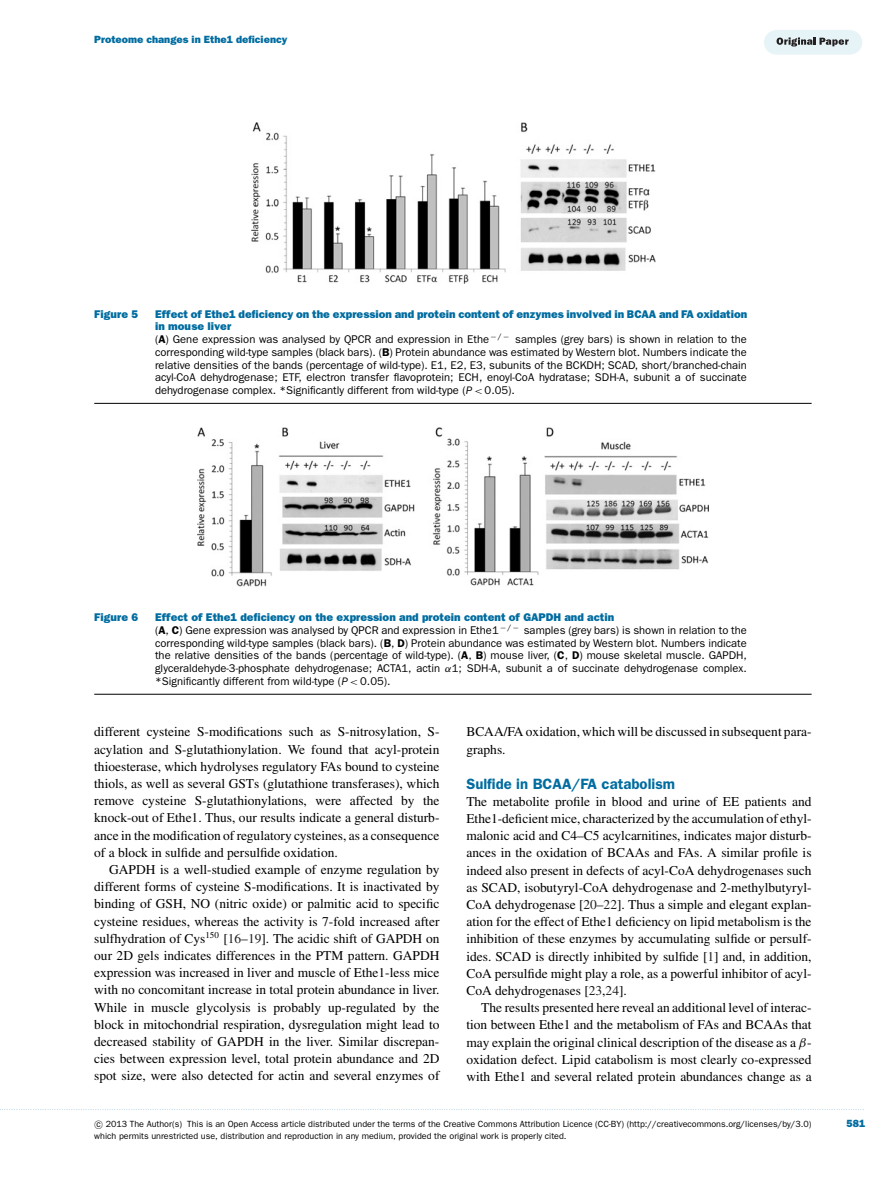
<style>
.page{position:relative;width:893px;height:1183px;background:#fff}
.page>*{position:absolute;margin:0;border:0;box-sizing:border-box;transform-origin:0 0}
.t1{font:600 15px "Franklin Gothic";color:#006ca0}
.t2{font:13.5px/17.2px "Times";color:#000;text-align:justify}
.t3{font:11.25px/12.8px "Franklin Gothic";color:#000}
.t4{font:800 11.25px "Franklin Gothic";color:#006ca0}
.t5{font:800 10.5px "Franklin Gothic";color:#006ca0}
.t6{font:9px/12px "Franklin Gothic";color:#000}
.s1{font-weight:800;color:#006ca0}
.s2{font-weight:600}
.s3{font-style:italic}
.s4{font-family:"RMTMI"}
.s5{color:#231f20}
.s6{font-family:"CMSY10"}
</style>
<div class="page">
<div style="left:764px;top:30px;width:98px;height:25px;background:#e7f4f7;border-radius:12px"></div>
<div style="left:763px;top:30px;width:100px;height:25px;border:1px solid #fff;border-radius:13px"></div>
<svg style="left:776px;top:37px;width:73px;height:9px"></svg>
<img style="left:251px;top:123px;width:404px;height:160px">
<hr style="left:94px;top:403px;width:718px;height:1px;background:#000">
<img style="left:198px;top:427px;width:510px;height:159px">
<hr style="left:94px;top:693px;width:718px;height:1px;background:#000">
<p class="t5" style="left:94px;top:36px;width:195px">Proteome changes in Ethe1 deficiency</p>
<p class="t4" style="left:94px;top:310px;width:45px">Figure 5</p>
<p class="t3" style="left:155px;top:308px;width:594px"><span class="s1">Effect of Ethe1 deficiency on the expression and protein content of enzymes involved in BCAA and FA oxidation in mouse liver<br></span>(<span class="s2">A</span>) Gene expression was analysed by QPCR and expression in Ethe <sup>−</sup> <sup>/</sup> <sup>−</sup> samples (grey bars) is shown in relation to the corresponding wild-type samples (black bars). (<span class="s2">B</span>) Protein abundance was estimated by Western blot. Numbers indicate the relative densities of the bands (percentage of wild-type). E1, E2, E3, subunits of the BCKDH; SCAD, short/branched-chain acyl-CoA dehydrogenase; ETF, electron transfer flavoprotein; ECH, enoyl-CoA hydratase; SDH-A, subunit a of succinate dehydrogenase complex. *Significantly different from wild-type (<span class="s3">P</span> <span class="s4">&lt;</span> 0.05).</p>
<p class="t4" style="left:94px;top:613px;width:45px">Figure 6</p>
<p class="t3" style="left:155px;top:612px;width:593px"><span class="s1">Effect of Ethe1 deficiency on the expression and protein content of GAPDH and actin<br></span>(<span class="s2">A</span>, <span class="s2">C</span>) Gene expression was analysed by QPCR and expression in Ethe1 <sup>−</sup> <sup>/</sup> <sup>−</sup> samples (grey bars) is shown in relation to the corresponding wild-type samples (black bars). (<span class="s2">B</span>, <span class="s2">D</span>) Protein abundance was estimated by Western blot. Numbers indicate the relative densities of the bands (percentage of wild-type). (<span class="s2">A</span>, <span class="s2">B</span>) mouse liver, (<span class="s2">C</span>, <span class="s2">D</span>) mouse skeletal muscle. GAPDH, glyceraldehyde-3-phosphate dehydrogenase; ACTA1, actin <span class="s4">α</span>1; SDH-A, subunit a of succinate dehydrogenase complex. *Significantly different from wild-type (<span class="s3">P</span> <span class="s4">&lt;</span> 0.05).</p>
<p class="t2" style="left:94px;top:724px;width:347px">different cysteine S-modifications such as S-nitrosylation, S&shy;acylation and S-glutathionylation. We found that acyl-protein thioesterase, which hydrolyses regulatory FAs bound to cysteine thiols, as well as several GSTs (glutathione transferases), which remove cysteine S-glutathionylations, were affected by the knock-out of Ethe1. Thus, our results indicate a general disturb&shy;ance in the modification of regulatory cysteines, as a consequence of a block in sulfide and persulfide oxidation.</p>
<p class="t2" style="left:94px;top:861px;width:347px;text-indent:15px">GAPDH is a well-studied example of enzyme regulation by different forms of cysteine S-modifications. It is inactivated by binding of GSH, NO (nitric oxide) or palmitic acid to specific cysteine residues, whereas the activity is 7-fold increased after sulfhydration of Cys<sup>150</sup> [<span class="s5">16</span>–<span class="s5">19</span>]. The acidic shift of GAPDH on our 2D gels indicates differences in the PTM pattern. GAPDH expression was increased in liver and muscle of Ethe1-less mice with no concomitant increase in total protein abundance in liver.<br>While in muscle glycolysis is probably up-regulated by the block in mitochondrial respiration, dysregulation might lead to decreased stability of GAPDH in the liver. Similar discrepan&shy;cies between expression level, total protein abundance and 2D spot size, were also detected for actin and several enzymes of</p>
<p class="t2" style="left:466px;top:724px;width:347px">BCAA/FA oxidation, which will be discussed in subsequent para&shy;graphs.</p>
<p class="t1" style="left:466px;top:778px;width:210px">Sulfide in BCAA/FA catabolism</p>
<p class="t2" style="left:466px;top:793px;width:347px">The metabolite profile in blood and urine of EE patients and Ethe1-deficient mice, characterized by the accumulation of ethyl&shy;malonic acid and C4–C5 acylcarnitines, indicates major disturb&shy;ances in the oxidation of BCAAs and FAs. A similar profile is indeed also present in defects of acyl-CoA dehydrogenases such as SCAD, isobutyryl-CoA dehydrogenase and 2-methylbutyryl-CoA dehydrogenase [<span class="s5">20</span>–<span class="s5">22</span>]. Thus a simple and elegant explan&shy;ation for the effect of Ethe1 deficiency on lipid metabolism is the inhibition of these enzymes by accumulating sulfide or persulf&shy;ides. SCAD is directly inhibited by sulfide [<span class="s5">1</span>] and, in addition, CoA persulfide might play a role, as a powerful inhibitor of acyl-CoA dehydrogenases [<span class="s5">23</span>,<span class="s5">24</span>].</p>
<p class="t2" style="left:466px;top:1000px;width:347px;text-indent:15px">The results presented here reveal an additional level of interac&shy;tion between Ethe1 and the metabolism of FAs and BCAAs that may explain the original clinical description of the disease as a <span class="s4">β&shy;</span>oxidation defect. Lipid catabolism is most clearly co-expressed with Ethe1 and several related protein abundances change as a</p>
<p class="t6" style="left:94px;top:1118px;width:719px"><span class="s6">-</span>c 2013 The Author(s) This is an Open Access article distributed under the terms of the Creative Commons Attribution Licence (CC-BY) (http://creativecommons.org/licenses/by/3.0) which permits unrestricted use, distribution and reproduction in any medium, provided the original work is properly cited.</p>
<p class="t5" style="left:847px;top:1119px;width:20px">581</p>
</div>
